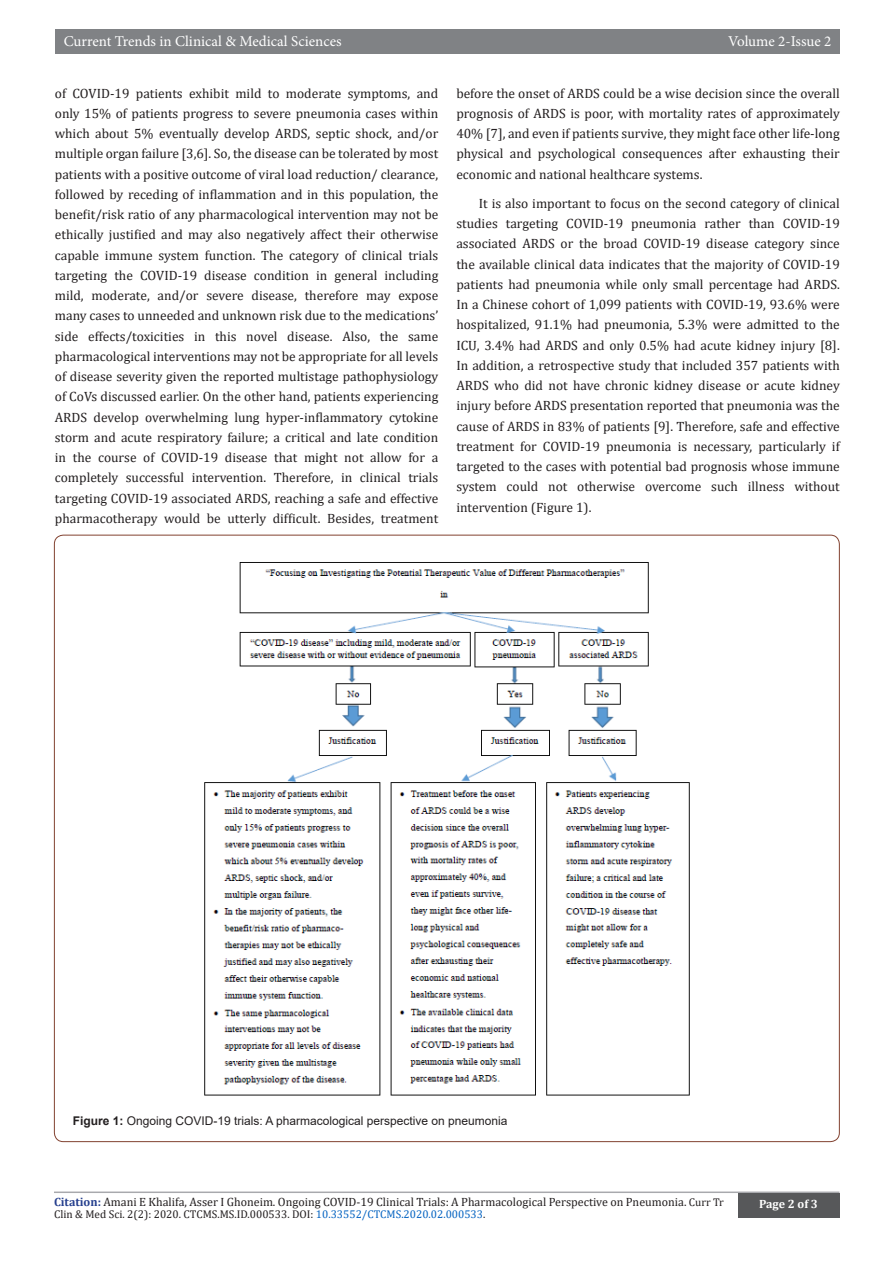
<style>
.page{position:relative;width:893px;height:1263px;background:#fff}
.page>*{position:absolute;margin:0;border:0;box-sizing:border-box;transform-origin:0 0}
.t1{font:15px "Minion Pro";color:#fff}
.t2{font:13.5px/20.2px "Cambria";color:#231f20;text-align:justify}
.t3{font:12px "Cambria";color:#231f20}
.t4{font:12px "Arial";color:#231f20}
.t5{font:700 12px "Cambria";color:#fff}
.t6{font:11.25px "Cambria";color:#231f20}
.s1{font-weight:700}
.s2{font-weight:700;color:#253f8e}
.s3{font-size:11.25px}
.s4{color:#0563c1}
</style>
<div class="page">
<div style="left:55px;top:29px;width:785px;height:25px;background:#808285"></div>
<hr style="left:54px;top:1191px;width:785px;height:2px;background:#a8a9ad">
<div style="left:738px;top:1193px;width:101px;height:24px;background:#57585a"></div>
<img style="left:204px;top:562px;width:486px;height:534px">
<p class="t1" style="left:64px;top:31px;width:279px">Current Trends in Clinical &amp; Medical Sciences</p>
<p class="t1" style="left:728px;top:31px;width:105px">Volume 2-Issue 2</p>
<p class="t2" style="left:55px;top:83px;width:385px">of COVID-19 patients exhibit mild to moderate symptoms, and only 15% of patients progress to severe pneumonia cases within which about 5% eventually develop ARDS, septic shock, and/or multiple organ failure [3,6]. So, the disease can be tolerated by most patients with a positive outcome of viral load reduction/ clearance, followed by receding of inflammation and in this population, the benefit/risk ratio of any pharmacological intervention may not be ethically justified and may also negatively affect their otherwise capable immune system function. The category of clinical trials targeting the COVID-19 disease condition in general including mild, moderate, and/or severe disease, therefore may expose many cases to unneeded and unknown risk due to the medications’ side effects/toxicities in this novel disease. Also, the same pharmacological interventions may not be appropriate for all levels of disease severity given the reported multistage pathophysiology of CoVs discussed earlier. On the other hand, patients experiencing ARDS develop overwhelming lung hyper-inflammatory cytokine storm and acute respiratory failure; a critical and late condition in the course of COVID-19 disease that might not allow for a completely successful intervention. Therefore, in clinical trials targeting COVID-19 associated ARDS, reaching a safe and effective pharmacotherapy would be utterly difficult. Besides, treatment</p>
<p class="t2" style="left:456px;top:83px;width:385px">before the onset of ARDS could be a wise decision since the overall prognosis of ARDS is poor, with mortality rates of approximately 40% [7], and even if patients survive, they might face other life-long physical and psychological consequences after exhausting their economic and national healthcare systems.</p>
<p class="t2" style="left:456px;top:193px;width:385px;text-indent:22px">It is also important to focus on the second category of clinical studies targeting COVID-19 pneumonia rather than COVID-19 associated ARDS or the broad COVID-19 disease category since the available clinical data indicates that the majority of COVID-19 patients had pneumonia while only small percentage had ARDS.<br>In a Chinese cohort of 1,099 patients with COVID-19, 93.6% were hospitalized, 91.1% had pneumonia, 5.3% were admitted to the ICU, 3.4% had ARDS and only 0.5% had acute kidney injury [8].<br>In addition, a retrospective study that included 357 patients with ARDS who did not have chronic kidney disease or acute kidney injury before ARDS presentation reported that pneumonia was the cause of ARDS in 83% of patients [9]. Therefore, safe and effective treatment for COVID-19 pneumonia is necessary, particularly if targeted to the cases with potential bad prognosis whose immune system could not otherwise overcome such illness without intervention (Figure 1).</p>
<p class="t4" style="left:73px;top:1112px;width:436px"><span class="s1">Figure 1:</span> Ongoing COVID-19 trials: A pharmacological perspective on pneumonia</p>
<p class="t3" style="left:54px;top:1194px;width:671px"><span class="s2">Citation:</span> Amani E Khalifa, Asser I Ghoneim. Ongoing COVID-19 Clinical Trials: A Pharmacological Perspective on Pneumonia. <span class="s3">Curr Tr</span></p>
<p class="t6" style="left:54px;top:1207px;width:433px">Clin &amp; Med Sci. 2(2): 2020. CTCMS.MS.ID.000533. DOI: <span class="s4">10.33552/CTCMS.2020.02.000533</span>.</p>
<p class="t5" style="left:759px;top:1196px;width:60px">Page 2 of 3</p>
</div>
